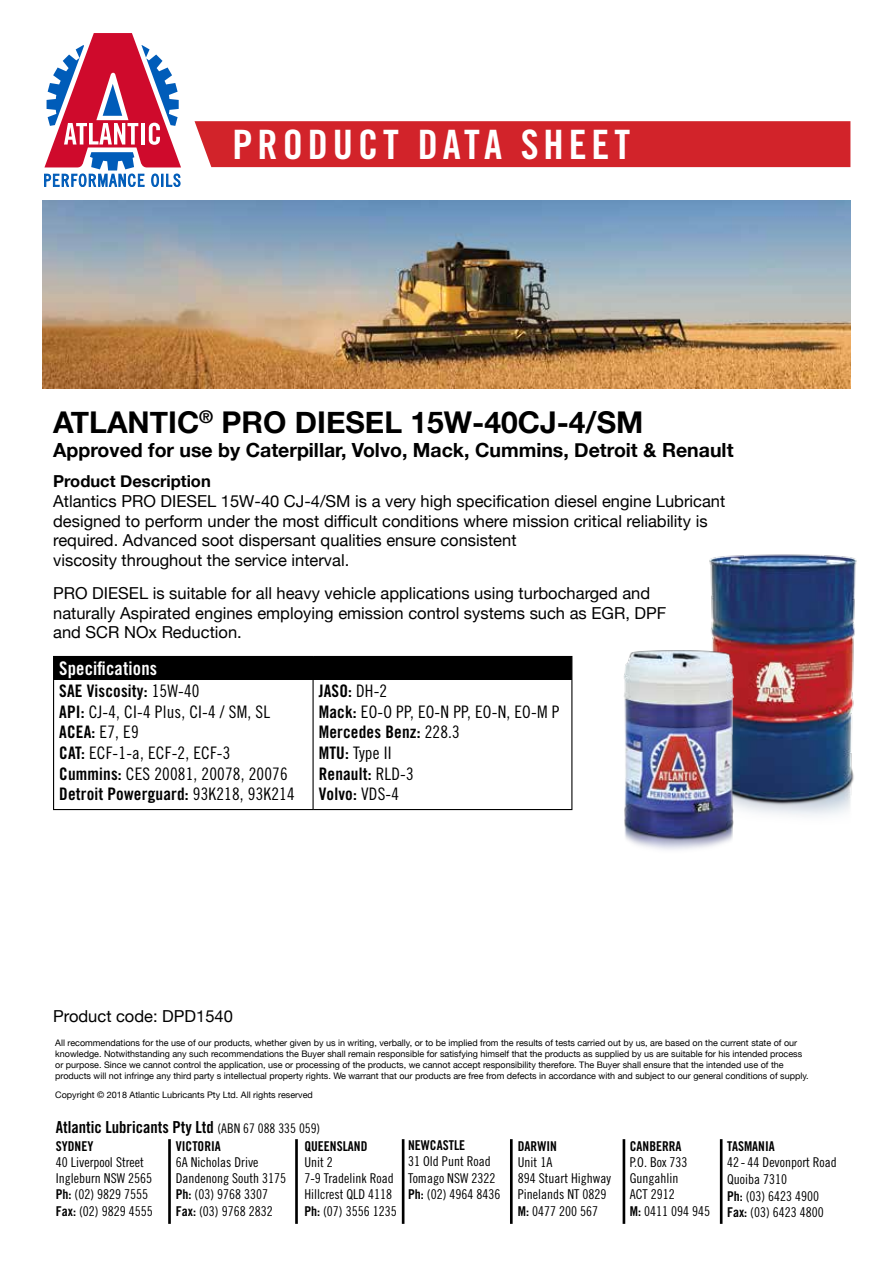
<style>
.page{position:relative;width:893px;height:1263px;background:#fff}
.page>*{position:absolute;margin:0;border:0;box-sizing:border-box;transform-origin:0 0}
.t1{font:40.5px "Trade Gothic LT Std Bd Cn 20";letter-spacing:.12em;color:#fff}
.t2{font:700 30px "Helvetica Neue";color:#000}
.t3{font:700 19.5px "Helvetica Neue";color:#000}
.t4{font:18.75px "Trade Gothic LT Std Bd Cn 20";letter-spacing:.01em;color:#fff}
.t5{font:17.25px/20.7px "Trade Gothic LT Std Cn 18";letter-spacing:.01em;color:#000}
.t6{font:17.25px/20.7px "Trade Gothic LT Std Bd Cn 20";letter-spacing:.01em;color:#000}
.t7{font:16.5px/19.8px "Helvetica Neue";color:#000}
.t8{font:16.5px "Trade Gothic LT Std Bd Cn 20";color:#000}
.t9{font:700 16.5px "Helvetica Neue";color:#000}
.t10{font:13.5px/16.2px "Trade Gothic LT Std Cn 18";color:#000}
.t11{font:13.5px "Trade Gothic LT Std Bd Cn 20";color:#000}
.t12{font:9px/10.8px "Helvetica Neue";color:#000}
.s1{font-family:"Trade Gothic LT Std Cn 18"}
.s2{font-family:"Trade Gothic LT Std Bd Cn 20"}
.s3{font-family:"Trade Gothic LT Std Cn 18";font-size:13.2px}
</style>
<div class="page">
<div style="left:53px;top:656px;width:519px;height:24px;background:#000"></div>
<hr style="left:53px;top:680px;width:1px;height:129px;background:#000">
<hr style="left:312px;top:680px;width:2px;height:129px;background:#000">
<hr style="left:571px;top:680px;width:1px;height:129px;background:#000">
<hr style="left:53px;top:809px;width:260px;height:1px;background:#000">
<hr style="left:313px;top:809px;width:259px;height:1px;background:#000">
<svg style="left:44px;top:33px;width:137px;height:154px"></svg>
<div style="left:195px;top:121px;width:655px;height:46px;background:#d2232a"></div>
<img style="left:43px;top:201px;width:807px;height:187px">
<hr style="left:402px;top:1139px;width:2px;height:85px;background:#000">
<hr style="left:168px;top:1139px;width:3px;height:85px;background:#000">
<hr style="left:510px;top:1139px;width:3px;height:85px;background:#000">
<hr style="left:623px;top:1139px;width:2px;height:85px;background:#000">
<hr style="left:720px;top:1139px;width:2px;height:85px;background:#000">
<hr style="left:295px;top:1139px;width:3px;height:85px;background:#000">
<img style="left:709px;top:554px;width:148px;height:262px">
<img style="left:624px;top:649px;width:111px;height:201px">
<h1 class="t1" style="left:233px;top:120px;width:399px">PRODUCT DAtA SHEET</h1>
<h2 class="t2" style="left:53px;top:399px;width:592px">ATLANTIC<sup>®</sup> PRO DIESEL 15W-40CJ-4/SM</h2>
<h3 class="t3" style="left:53px;top:434px;width:682px">Approved for use by Caterpillar, Volvo, Mack, Cummins, Detroit &amp; Renault</h3>
<h3 class="t9" style="left:53px;top:468px;width:159px">Product Description</h3>
<p class="t7" style="left:53px;top:492px;width:674px">Atlantics PRO DIESEL 15W-40 CJ-4/SM is a very high specification diesel engine Lubricant designed to perform under the most difficult conditions where mission critical reliability is required. Advanced soot dispersant qualities ensure consistent<br>viscosity throughout the service interval.</p>
<h3 class="t7" style="left:53px;top:584px;width:615px">PRO DIESEL is suitable for all heavy vehicle applications using turbocharged and naturally Aspirated engines employing emission control systems such as EGR, DPF and SCR NOx Reduction.</h3>
<h3 class="t4" style="left:59px;top:657px;width:99px">Specifications</h3>
<h3 class="t6" style="left:59px;top:680px;width:142px">SAE Viscosity: <span class="s1">15W-40</span></h3>
<h3 class="t5" style="left:59px;top:701px;width:212px"><span class="s2">API:</span> CJ-4, CI-4 Plus, CI-4 / SM, SL</h3>
<h3 class="t6" style="left:59px;top:722px;width:81px">ACEA: <span class="s1">E7, E9</span></h3>
<h3 class="t5" style="left:59px;top:742px;width:230px"><span class="s2">CAT:</span> ECF-1-a, ECF-2, ECF-3<br><span class="s2">Cummins:</span> CES 20081, 20078, 20076</h3>
<h3 class="t6" style="left:59px;top:784px;width:237px">Detroit Powerguard: <span class="s1">93K218, 93K214</span></h3>
<h3 class="t6" style="left:319px;top:680px;width:70px">JASO: <span class="s1">DH-2</span></h3>
<h3 class="t5" style="left:319px;top:701px;width:242px"><span class="s2">Mack:</span> EO-O PP, EO-N PP, EO-N, EO-M P</h3>
<h3 class="t6" style="left:319px;top:722px;width:143px">Mercedes Benz: <span class="s1">228.3</span></h3>
<h3 class="t5" style="left:319px;top:742px;width:74px"><span class="s2">MTU:</span> Type II</h3>
<h3 class="t6" style="left:319px;top:763px;width:97px">Renault: <span class="s1">RLD-3<br></span>Volvo: <span class="s1">VDS-4</span></h3>
<h3 class="t7" style="left:53px;top:1008px;width:181px">Product code: DPD1540</h3>
<p class="t12" style="left:55px;top:1038px;width:755px">All recommendations for the use of our products, whether given by us in writing, verbally, or to be implied from the results of tests carried out by us, are based on the current state of our knowledge. Notwithstanding any such recommendations the Buyer shall remain responsible for satisfying himself that the products as supplied by us are suitable for his intended process or purpose. Since we cannot control the application, use or processing of the products, we cannot accept responsibility therefore. The Buyer shall ensure that the intended use of the products will not infringe any third party s intellectual property rights. We warrant that our products are free from defects in accordance with and subject to our general conditions of supply.</p>
<p class="t12" style="left:55px;top:1090px;width:259px">Copyright © 2018 Atlantic Lubricants Pty Ltd. All rights reserved</p>
<h3 class="t8" style="left:56px;top:1117px;width:266px">Atlantic Lubricants Pty Ltd <span class="s3">(ABN 67 088 335 059)</span></h3>
<h3 class="t11" style="left:56px;top:1138px;width:39px">SYDNEY</h3>
<h3 class="t10" style="left:56px;top:1154px;width:98px">40 Liverpool Street<br>Ingleburn NSW 2565<br><span class="s2">Ph:</span> (02) 9829 7555<br><span class="s2">Fax:</span> (02) 9829 4555</h3>
<h3 class="t11" style="left:176px;top:1138px;width:47px">VICTORIA</h3>
<h3 class="t10" style="left:176px;top:1154px;width:112px">6A Nicholas Drive<br>Dandenong South 3175<br><span class="s2">Ph:</span> (03) 9768 3307<br><span class="s2">Fax:</span> (03) 9768 2832</h3>
<h3 class="t11" style="left:304px;top:1138px;width:65px">QUEENSLAND</h3>
<h3 class="t10" style="left:304px;top:1154px;width:94px">Unit 2<br>7-9 Tradelink Road<br>Hillcrest QLD 4118<br><span class="s2">Ph:</span> (07) 3556 1235</h3>
<h3 class="t11" style="left:408px;top:1137px;width:59px">NEWCASTLE</h3>
<h3 class="t10" style="left:408px;top:1153px;width:94px">31 Old Punt Road<br>Tomago NSW 2322<br><span class="s2">Ph:</span> (02) 4964 8436</h3>
<h3 class="t11" style="left:518px;top:1138px;width:8px">darwin</h3>
<h3 class="t10" style="left:518px;top:1154px;width:95px">Unit 1A<br>894 Stuart Highway<br>Pinelands NT 0829<br><span class="s2">M:</span> 0477 200 567</h3>
<h3 class="t11" style="left:630px;top:1138px;width:53px">CANBERRA</h3>
<h3 class="t10" style="left:630px;top:1154px;width:82px">P.O. Box 733<br>Gungahlin<br>ACT 2912<br><span class="s2">M:</span> 0411 094 945</h3>
<h3 class="t11" style="left:727px;top:1137px;width:13px">Tasmania</h3>
<h3 class="t10" style="left:727px;top:1154px;width:111px;line-height:16.6px">42 - 44 Devonport Road<br>Quoiba 7310<br><span class="s2">Ph:</span> (03) 6423 4900<br><span class="s2">Fax:</span> (03) 6423 4800</h3>
</div>
